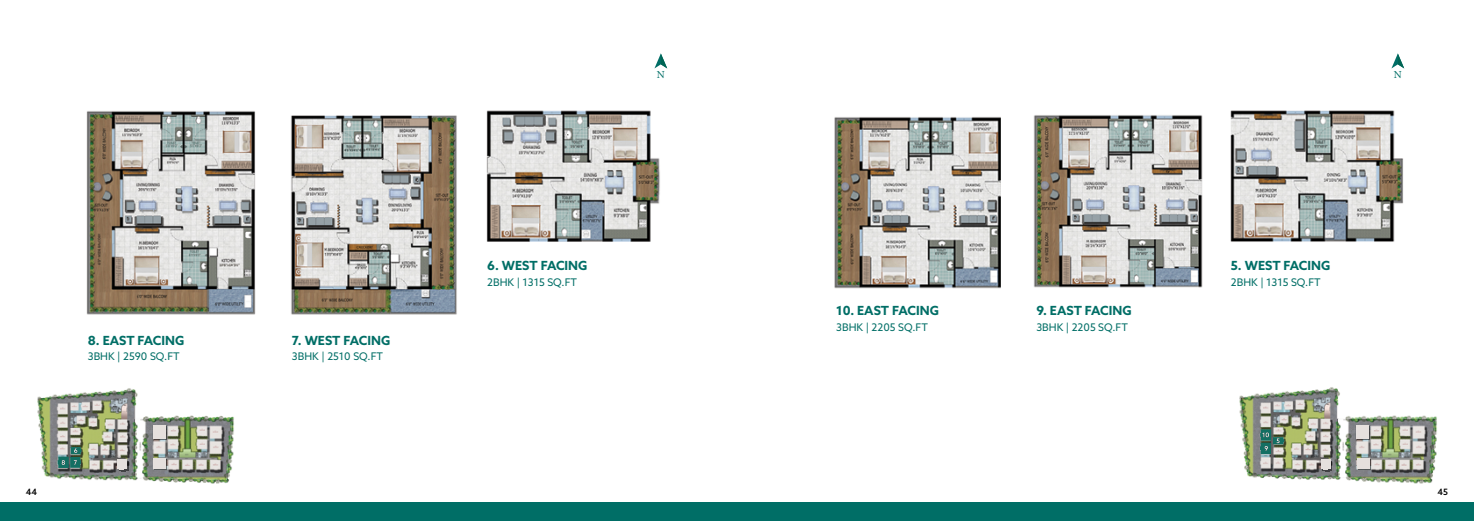
<style>
.page{position:relative;width:1474px;height:521px;background:#fff}
.page>*{position:absolute;margin:0;border:0;box-sizing:border-box;transform-origin:0 0}
.t1{font:700 12.6px "Azo Sans";color:#006e66}
.t2{font:10.76px "Minion Pro";color:#006e66}
.t3{font:10.5px "Azo Sans";color:#006e66}
.t4{font:500 8.75px "Azo Sans";color:#000}
</style>
<div class="page">
<svg style="left:654px;top:53px;width:13px;height:15px"></svg>
<img style="left:86px;top:111px;width:371px;height:204px">
<img style="left:486px;top:110px;width:174px;height:132px">
<img style="left:37px;top:388px;width:99px;height:12px">
<img style="left:232px;top:416px;width:2px;height:18px">
<img style="left:216px;top:434px;width:18px;height:50px">
<img style="left:104px;top:480px;width:112px;height:4px">
<svg style="left:1391px;top:53px;width:13px;height:15px"></svg>
<img style="left:1230px;top:110px;width:173px;height:132px">
<img style="left:834px;top:117px;width:167px;height:172px">
<img style="left:1033px;top:115px;width:170px;height:173px">
<img style="left:1239px;top:387px;width:99px;height:12px">
<img style="left:1435px;top:416px;width:2px;height:18px">
<img style="left:1419px;top:434px;width:18px;height:50px">
<img style="left:1348px;top:480px;width:71px;height:4px">
<img style="left:1240px;top:390px;width:195px;height:90px">
<img style="left:38px;top:391px;width:194px;height:89px">
<svg style="left:1357px;top:426px;width:12px;height:14px"></svg>
<div style="left:1356px;top:425px;width:12px;height:14px;background:#e5e0dd"></div>
<div style="left:153px;top:426px;width:12px;height:13px;background:#e5e0dd"></div>
<svg style="left:154px;top:460px;width:12px;height:10px"></svg>
<div style="left:153px;top:459px;width:12px;height:10px;background:#e5e0dd"></div>
<svg style="left:1358px;top:460px;width:12px;height:10px"></svg>
<div style="left:1357px;top:459px;width:12px;height:10px;background:#e5e0dd"></div>
<div style="left:0;top:503px;width:1473px;height:18px;background:#006e66"></div>
<p class="t1" style="left:88px;top:332px;width:98px">8. EAST FACING</p>
<p class="t3" style="left:88px;top:350px;width:93px">3BHK | 2590 SQ.FT</p>
<p class="t1" style="left:292px;top:332px;width:100px">7. WEST FACING</p>
<p class="t3" style="left:292px;top:350px;width:93px">3BHK | 2510 SQ.FT</p>
<p class="t2" style="left:657px;top:67px;width:10px">N</p>
<p class="t1" style="left:487px;top:257px;width:102px">6. WEST FACING</p>
<p class="t3" style="left:487px;top:275px;width:91px">2BHK | 1315 SQ.FT</p>
<p class="t1" style="left:836px;top:302px;width:104px">10. EAST FACING</p>
<p class="t3" style="left:836px;top:320px;width:93px">3BHK | 2205 SQ.FT</p>
<p class="t1" style="left:1036px;top:302px;width:97px">9. EAST FACING</p>
<p class="t3" style="left:1036px;top:320px;width:93px">3BHK | 2205 SQ.FT</p>
<p class="t2" style="left:1393px;top:67px;width:10px">N</p>
<p class="t1" style="left:1230px;top:257px;width:101px">5. WEST FACING</p>
<p class="t3" style="left:1230px;top:275px;width:91px">2BHK | 1315 SQ.FT</p>
<p class="t4" style="left:26px;top:486px;width:13px">44</p>
<p class="t4" style="left:1437px;top:486px;width:12px">45</p>
</div>
